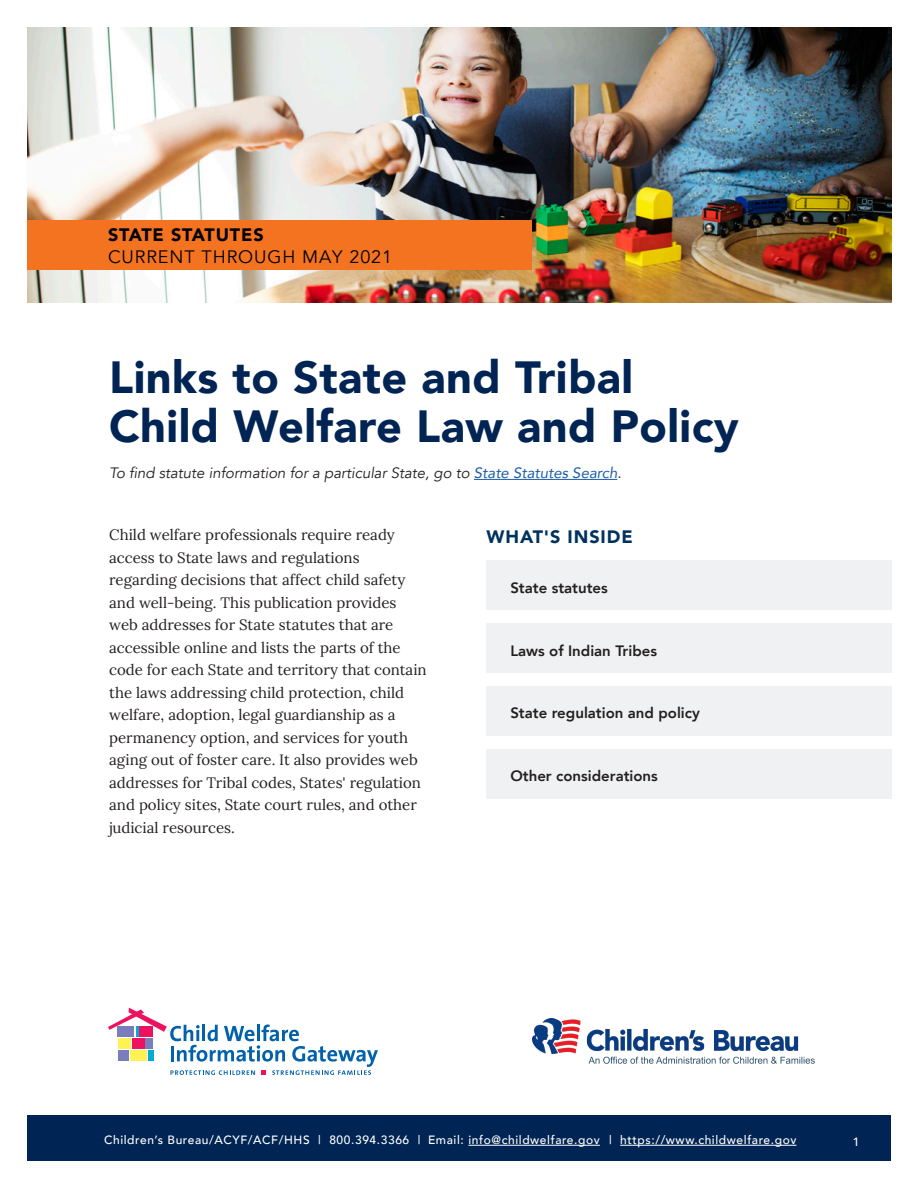
<style>
.page{position:relative;width:918px;height:1188px;background:#fff}
.page>*{position:absolute;margin:0;border:0;box-sizing:border-box;transform-origin:0 0}
.t1{font:900 45px/49.5px "Avenir";letter-spacing:.01em;color:#002453}
.t2{font:18px/21.6px "Avenir";letter-spacing:.05em;color:#000}
.t3{font:900 18px "Avenir";letter-spacing:.05em;color:#00325f}
.t4{font:15px/22.5px "Lora";color:#231f20}
.t5{font:800 15px "Avenir";color:#231f20}
.t6{font:italic 15px "Avenir";color:#231f20}
.t7{font:500 12px "Avenir";letter-spacing:.05em;color:#fff}
.s1{font-weight:900}
.s2{color:#195daa}
</style>
<div class="page">
<div style="left:27px;top:1116px;width:864px;height:45px;background:#002453"></div>
<img style="left:27px;top:27px;width:865px;height:276px">
<div style="left:27px;top:220px;width:504px;height:50px;background:#f47321"></div>
<hr style="left:474px;top:479px;width:143px;height:1px;background:#195daa">
<hr style="left:620px;top:1145px;width:176px;height:1px;background:#fff">
<hr style="left:468px;top:1145px;width:132px;height:1px;background:#fff">
<div style="left:487px;top:560px;width:405px;height:50px;background:#f0f1f2"></div>
<div style="left:487px;top:686px;width:405px;height:50px;background:#f0f1f2"></div>
<div style="left:487px;top:623px;width:405px;height:50px;background:#f0f1f2"></div>
<div style="left:487px;top:749px;width:405px;height:50px;background:#f0f1f2"></div>
<svg style="left:108px;top:1008px;width:270px;height:67px"></svg>
<img style="left:532px;top:1019px;width:282px;height:45px">
<p class="t2" style="left:108px;top:225px;width:286px"><span class="s1">STATE STATUTES<br></span>CURRENT THROUGH MAY 2021</p>
<h1 class="t1" style="left:109px;top:351px;width:631px">Links to State and Tribal<br>Child Welfare Law and Policy</h1>
<p class="t6" style="left:109px;top:464px;width:514px">To find statute information for a particular State, go to <span class="s2">State Statutes Search</span>.</p>
<p class="t4" style="left:109px;top:523px;width:319px">Child welfare professionals require ready access to State laws and regulations regarding decisions that affect child safety and well-being. This publication provides web addresses for State statutes that are accessible online and lists the parts of the code for each State and territory that contain the laws addressing child protection, child welfare, adoption, legal guardianship as a permanency option, and services for youth aging out of foster care. It also provides web addresses for Tribal codes, States' regulation and policy sites, State court rules, and other judicial resources.</p>
<h2 class="t3" style="left:487px;top:522px;width:148px">WHAT'S INSIDE</h2>
<p class="t5" style="left:510px;top:576px;width:99px">State statutes</p>
<p class="t5" style="left:510px;top:639px;width:148px">Laws of Indian Tribes</p>
<p class="t5" style="left:510px;top:702px;width:191px">State regulation and policy</p>
<p class="t5" style="left:510px;top:765px;width:149px">Other considerations</p>
<p class="t7" style="left:104px;top:1130px;width:318px">Children’s Bureau/ACYF/ACF/HHS | 800.394.3366 |</p>
<p class="t7" style="left:428px;top:1130px;width:173px">Email: info@childwelfare.gov</p>
<p class="t7" style="left:609px;top:1130px;width:189px">| https://www.childwelfare.gov</p>
<p class="t7" style="left:853px;top:1131px;width:8px">1</p>
</div>
